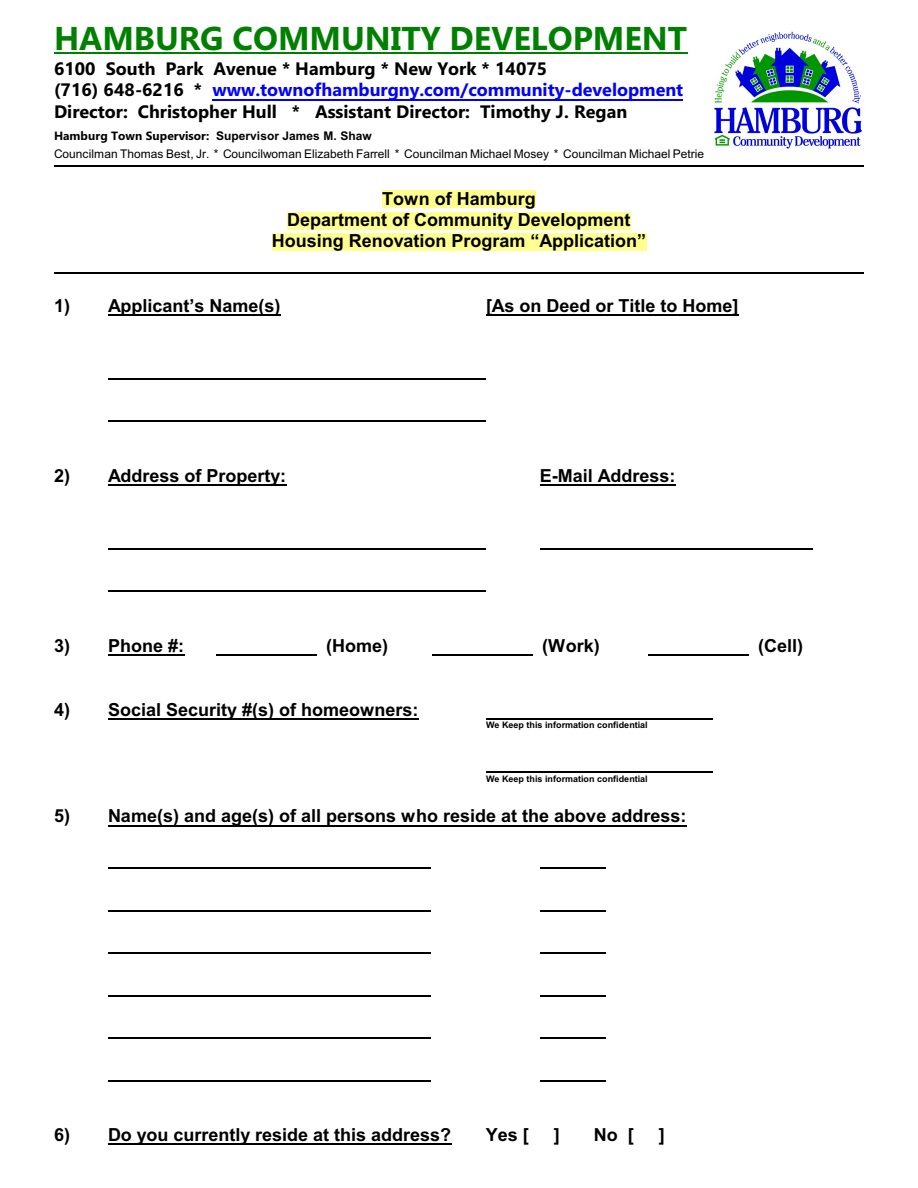
<style>
.page{position:relative;width:918px;height:1188px;background:#fff}
.page>*{position:absolute;margin:0;border:0;box-sizing:border-box;transform-origin:0 0}
.t1{font:700 33px "Gadugi";color:#008000}
.t2{font:700 18px/21.3px "Arial";color:#000;text-align:center}
.t3{font:700 18px/21.6px "Gadugi";color:#000}
.t4{font:12px "Arial";color:#000}
.t5{font:700 12px "Gadugi";color:#000}
.t6{font:700 9px "Arial";color:#000}
.s1{color:#00f}
.s2{font-family:"Arial"}
</style>
<div class="page">
<img style="left:714px;top:31px;width:148px;height:118px">
<hr style="left:54px;top:53px;width:633px;height:1px;background:#008000">
<hr style="left:212px;top:99px;width:471px;height:1px;background:#00f">
<div style="left:382px;top:190px;width:154px;height:18px;background:#ffff8f"></div>
<div style="left:287px;top:212px;width:344px;height:18px;background:#ffff8f"></div>
<div style="left:272px;top:233px;width:374px;height:18px;background:#ffff8f"></div>
<hr style="left:108px;top:315px;width:173px;height:1px;background:#000">
<hr style="left:486px;top:315px;width:253px;height:1px;background:#000">
<hr style="left:108px;top:378px;width:378px;height:1px;background:#000">
<hr style="left:108px;top:421px;width:378px;height:1px;background:#000">
<hr style="left:108px;top:485px;width:178px;height:1px;background:#000">
<hr style="left:540px;top:485px;width:136px;height:1px;background:#000">
<hr style="left:108px;top:548px;width:378px;height:1px;background:#000">
<hr style="left:540px;top:548px;width:272px;height:1px;background:#000">
<hr style="left:108px;top:591px;width:378px;height:1px;background:#000">
<hr style="left:108px;top:654px;width:76px;height:2px;background:#000">
<hr style="left:216px;top:654px;width:101px;height:2px;background:#000">
<hr style="left:432px;top:654px;width:101px;height:2px;background:#000">
<hr style="left:648px;top:654px;width:101px;height:2px;background:#000">
<hr style="left:108px;top:718px;width:311px;height:1px;background:#000">
<hr style="left:486px;top:718px;width:227px;height:1px;background:#000">
<hr style="left:486px;top:772px;width:227px;height:1px;background:#000">
<hr style="left:108px;top:825px;width:579px;height:1px;background:#000">
<hr style="left:108px;top:868px;width:323px;height:1px;background:#000">
<hr style="left:540px;top:868px;width:66px;height:1px;background:#000">
<hr style="left:108px;top:910px;width:323px;height:1px;background:#000">
<hr style="left:540px;top:910px;width:66px;height:1px;background:#000">
<hr style="left:108px;top:953px;width:323px;height:1px;background:#000">
<hr style="left:540px;top:953px;width:66px;height:1px;background:#000">
<hr style="left:108px;top:995px;width:323px;height:1px;background:#000">
<hr style="left:540px;top:995px;width:66px;height:1px;background:#000">
<hr style="left:108px;top:1038px;width:323px;height:1px;background:#000">
<hr style="left:540px;top:1038px;width:66px;height:1px;background:#000">
<hr style="left:108px;top:1080px;width:323px;height:1px;background:#000">
<hr style="left:540px;top:1080px;width:66px;height:1px;background:#000">
<hr style="left:108px;top:1144px;width:344px;height:1px;background:#000">
<hr style="left:54px;top:165px;width:810px;height:1px;background:#000">
<hr style="left:54px;top:273px;width:810px;height:1px;background:#000">
<h1 class="t1" style="left:54px;top:25px;width:635px">HAMBURG COMMUNITY DEVELOPMENT</h1>
<p class="t3" style="left:54px;top:59px;width:631px">6100 South Park Avenue * Hamburg * New York * 14075<br>(716) 648-6216 * <span class="s1">www.townofhamburgny.com/community-development<br></span>Director: Christopher Hull * Assistant Director: Timothy J. Regan</p>
<p class="t5" style="left:54px;top:131px;width:319px">Hamburg Town Supervisor: <span class="s2">Supervisor James M. Shaw</span></p>
<p class="t4" style="left:54px;top:150px;width:652px">Councilman Thomas Best, Jr. * Councilwoman Elizabeth Farrell * Councilman Michael Mosey * Councilman Michael Petrie</p>
<p class="t2" style="left:272px;top:190px;width:376px">Town of Hamburg<br>Department of Community Development<br>Housing Renovation Program “Application”</p>
<p class="t2" style="left:54px;top:297px;width:228px">1) Applicant’s Name(s)</p>
<p class="t2" style="left:486px;top:297px;width:254px">[As on Deed or Title to Home]</p>
<p class="t2" style="left:54px;top:467px;width:234px">2) Address of Property:</p>
<p class="t2" style="left:540px;top:467px;width:137px">E-Mail Address:</p>
<p class="t2" style="left:54px;top:636px;width:132px">3) Phone #:</p>
<p class="t2" style="left:326px;top:636px;width:63px">(Home)</p>
<p class="t2" style="left:542px;top:636px;width:59px">(Work)</p>
<p class="t2" style="left:758px;top:636px;width:46px">(Cell)</p>
<p class="t2" style="left:54px;top:700px;width:366px">4) Social Security #(s) of homeowners:</p>
<p class="t6" style="left:486px;top:722px;width:163px">We Keep this information confidential</p>
<p class="t6" style="left:486px;top:775px;width:163px">We Keep this information confidential</p>
<p class="t2" style="left:54px;top:807px;width:634px">5) Name(s) and age(s) of all persons who reside at the above address:</p>
<p class="t2" style="left:54px;top:1126px;width:399px">6) Do you currently reside at this address?</p>
<p class="t2" style="left:486px;top:1126px;width:44px">Yes [</p>
<p class="t2" style="left:554px;top:1126px;width:7px">]</p>
<p class="t2" style="left:594px;top:1126px;width:41px">No [</p>
<p class="t2" style="left:659px;top:1126px;width:7px">]</p>
</div>
